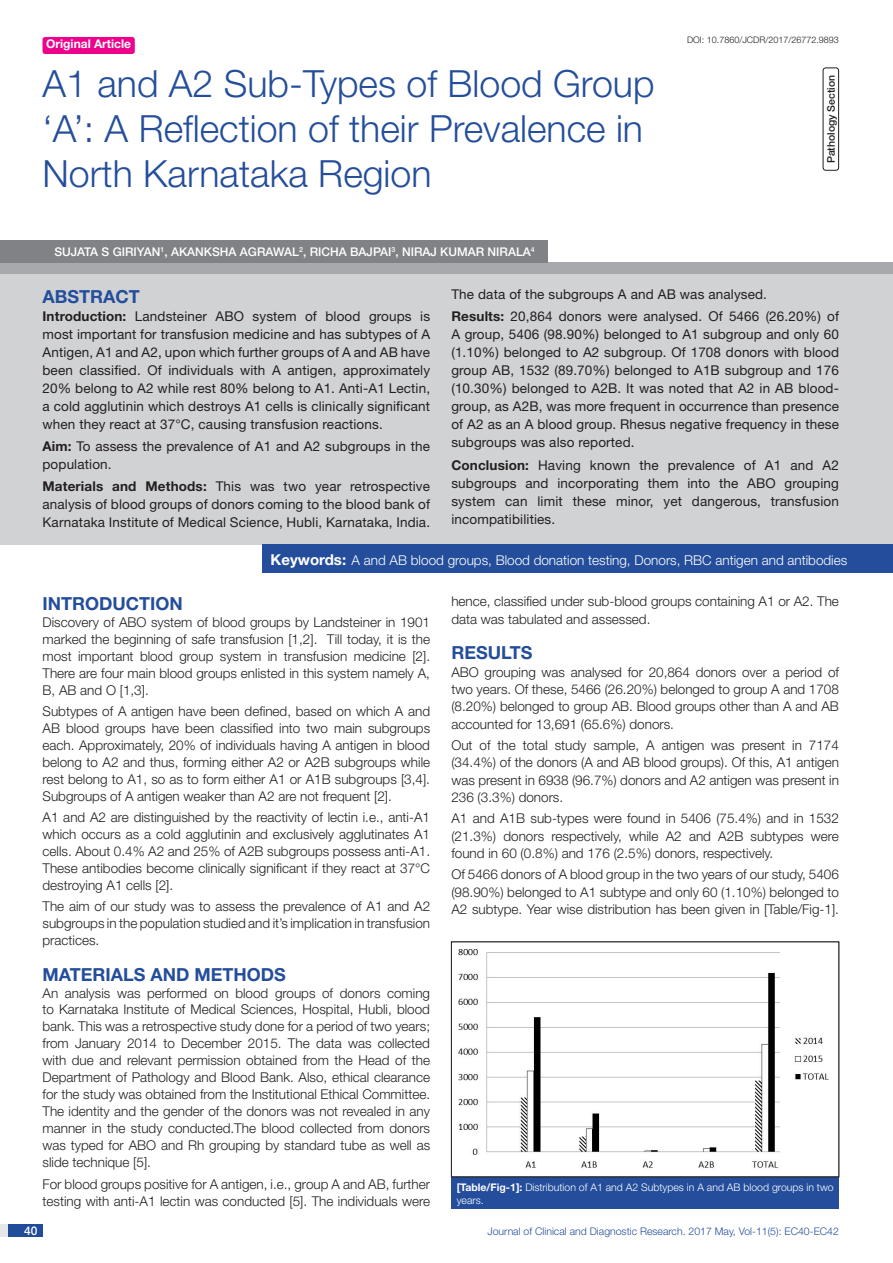
<style>
.page{position:relative;width:893px;height:1263px;background:#fff}
.page>*{position:absolute;margin:0;border:0;box-sizing:border-box;transform-origin:0 0}
.t1{font:300 37.5px/45px "Helvetica Neue";color:#244e9b}
.Heading{font:700 18px "Helvetica Neue";color:#244e9b}
.Abstract_head{font:700 18px "Helvetica Neue";color:#244e9b}
.Body_text{font:300 13.5px/17px "Helvetica Neue";color:#231f20;text-align:justify}
.Abstract_Text{font:13.5px/18px "Helvetica Neue";letter-spacing:.01em;color:#231f20;text-align:justify}
.Key_words{font:300 13.5px "Helvetica Neue";color:#fff}
.Author{font:500 12px "Helvetica Neue";color:#fff}
.t2{font:700 12px "Helvetica Neue";color:#fff}
.TABLE_FIG{font:300 10.5px/12.6px "Helvetica Neue";color:#fff}
.t3{font:300 10.5px "Helvetica Neue";color:#244e9b}
.section{font:500 10.5px "Helvetica Neue";color:#231f20}
.DOI{font:300 9px "Helvetica Neue";color:#231f20}
.s1{font-weight:700}
.s2{font-weight:700;font-size:15px}
</style>
<div class="page">
<div style="left:0;top:1224px;width:43px;height:13px;background:#e6e7e9"></div>
<div style="left:8px;top:1224px;width:35px;height:13px;background:#214c99"></div>
<div style="left:43px;top:37px;width:92px;height:17px;background:#ed028c;border-radius:3px"></div>
<div style="left:823px;top:68px;width:16px;height:103px;border:1px solid #231f20;border-radius:3px"></div>
<div style="left:0;top:263px;width:893px;height:12px;background:#a8a9ad"></div>
<div style="left:0;top:240px;width:548px;height:23px;background:#808285"></div>
<div style="left:0;top:274px;width:893px;height:271px;background:#d1d2d4"></div>
<div style="left:262px;top:545px;width:631px;height:28px;background:#244e9b"></div>
<div style="left:451px;top:1177px;width:388px;height:32px;background:#244e9b"></div>
<img style="left:458px;top:949px;width:371px;height:219px">
<div style="left:451px;top:941px;width:388px;height:236px;border:1px solid #231f20"></div>
<p class="t2" style="left:46px;top:37px;width:87px">Original Article</p>
<p class="t1" style="left:43px;top:60px;width:614px">A1 and A2 Sub-Types of Blood Group ‘A’: A Reflection of their Prevalence in<br>North Karnataka Region</p>
<p class="Author" style="left:54px;top:244px;width:482px">SUJATA S GIRIYAN<sup>1</sup>, AKANKSHA AG RAWAL<sup>2</sup>, RICHA BAJPAI<sup>3</sup>, NIRAJ KUMAR NIRALA<sup>4</sup></p>
<p class="DOI" style="left:687px;top:35px;width:153px">DOI: 10.7860/JCDR/2017/26772.9893</p>
<p class="section" style="left:825px;top:163px;width:90px;rotate:-90deg">PATHOLOGY SECTION</p>
<p class="Abstract_head" style="left:43px;top:285px;width:99px">ABSTRACT</p>
<p class="Abstract_Text" style="left:43px;top:307px;width:389px"><span class="s1">Introduction:</span> Landsteiner ABO system of blood groups is most important for transfusion medicine and has subtypes of A Antigen, A1 and A2, upon which further groups of A and AB have been classified. Of individuals with A antigen, approximately 20% belong to A2 while rest 80% belong to A1. Anti-A1 Lectin, a cold agglutinin which destroys A1 cells is clinically significant when they react at 37°C, causing transfusion reactions.</p>
<p class="Abstract_Text" style="left:43px;top:437px;width:389px"><span class="s1">Aim:</span> To assess the prevalence of A1 and A2 subgroups in the population.</p>
<p class="Abstract_Text" style="left:43px;top:477px;width:389px"><span class="s1">Materials and Methods:</span> This was two year retrospective analysis of blood groups of donors coming to the blood bank of Karnataka Institute of Medical Science, Hubli, Karnataka, India.</p>
<p class="Abstract_Text" style="left:451px;top:285px;width:317px">The data of the subgroups A and AB was analysed.</p>
<p class="Abstract_Text" style="left:451px;top:307px;width:389px"><span class="s1">Results:</span> 20,864 donors were analysed. Of 5466 (26.20%) of A group, 5406 (98.90%) belonged to A1 subgroup and only 60 (1.10%) belonged to A2 subgroup. Of 1708 donors with blood group AB, 1532 (89.70%) belonged to A1B subgroup and 176 (10.30%) belonged to A2B. It was noted that A2 in AB blood&shy;group, as A2B, was more frequent in occurrence than presence of A2 as an A blood group. Rhesus negative frequency in these subgroups was also reported.</p>
<p class="Abstract_Text" style="left:451px;top:456px;width:389px"><span class="s1">Conclusion:</span> Having known the prevalence of A1 and A2 subgroups and incorporating them into the ABO grouping system can limit these minor, yet dangerous, transfusion incompatibilities.</p>
<p class="Key_words" style="left:271px;top:551px;width:578px"><span class="s2">Keywords:</span> A and AB blood groups, Blood donation testing, Donors, RBC antigen and antibodies</p>
<p class="Heading" style="left:43px;top:592px;width:142px">INTRODUCTION</p>
<p class="Body_text" style="left:43px;top:614px;width:389px">Discovery of ABO system of blood groups by Landsteiner in 1901 marked the beginning of safe transfusion [1,2]. Till today, it is the most important blood group system in transfusion medicine [2].<br>There are four main blood groups enlisted in this system namely A, B, AB and O [1,3].</p>
<p class="Body_text" style="left:43px;top:703px;width:389px">Subtypes of A antigen have been defined, based on which A and AB blood groups have been classified into two main subgroups each. Approximately, 20% of individuals having A antigen in blood belong to A2 and thus, forming either A2 or A2B subgroups while rest belong to A1, so as to form either A1 or A1B subgroups [3,4].<br>Subgroups of A antigen weaker than A2 are not frequent [2].</p>
<p class="Body_text" style="left:43px;top:809px;width:389px">A1 and A2 are distinguished by the reactivity of lectin i.e., anti-A1 which occurs as a cold agglutinin and exclusively agglutinates A1 cells. About 0.4% A2 and 25% of A2B subgroups possess anti-A1.<br>These antibodies become clinically significant if they react at 37°C destroying A1 cells [2].</p>
<p class="Body_text" style="left:43px;top:898px;width:389px">The aim of our study was to assess the prevalence of A1 and A2 subgroups in the population studied and it’s implication in transfusion practices.</p>
<p class="Heading" style="left:43px;top:963px;width:245px">MATERIALS AND METHODS</p>
<p class="Body_text" style="left:43px;top:984px;width:389px">An analysis was performed on blood groups of donors coming to Karnataka Institute of Medical Sciences, Hospital, Hubli, blood bank. This was a retrospective study done for a period of two years; from January 2014 to December 2015. The data was collected with due and relevant permission obtained from the Head of the Department of Pathology and Blood Bank. Also, ethical clearance for the study was obtained from the Institutional Ethical Committee.<br>The identity and the gender of the donors was not revealed in any manner in the study conducted.The blood collected from donors was typed for ABO and Rh grouping by standard tube as well as slide technique [5].</p>
<p class="Body_text" style="left:43px;top:1175px;width:389px">For blood groups positive for A antigen, i.e., group A and AB, further testing with anti-A1 lectin was conducted [5]. The individuals were</p>
<p class="Body_text" style="left:451px;top:593px;width:389px">hence, classified under sub-blood groups containing A1 or A2. The data was tabulated and assessed.</p>
<p class="Heading" style="left:451px;top:642px;width:83px">RESULTS</p>
<p class="Body_text" style="left:451px;top:663px;width:389px">ABO grouping was analysed for 20,864 donors over a period of two years. Of these, 5466 (26.20%) belonged to group A and 1708 (8.20%) belonged to group AB. Blood groups other than A and AB accounted for 13,691 (65.6%) donors.</p>
<p class="Body_text" style="left:451px;top:736px;width:389px">Out of the total study sample, A antigen was present in 7174 (34.4%) of the donors (A and AB blood groups). Of this, A1 antigen was present in 6938 (96.7%) donors and A2 antigen was present in 236 (3.3%) donors.</p>
<p class="Body_text" style="left:451px;top:809px;width:389px">A1 and A1B sub-types were found in 5406 (75.4%) and in 1532 (21.3%) donors respectively, while A2 and A2B subtypes were found in 60 (0.8%) and 176 (2.5%) donors, respectively.</p>
<p class="Body_text" style="left:451px;top:865px;width:389px">Of 5466 donors of A blood group in the two years of our study, 5406 (98.90%) belonged to A1 subtype and only 60 (1.10%) belonged to A2 subtype. Year wise distribution has been given in [Table/Fig-1].</p>
<p class="TABLE_FIG" style="left:457px;top:1181px;width:378px"><span class="s1">[Table/Fig-1]:</span> Distribution of A1 and A2 Subtypes in A and AB blood groups in two years.</p>
<p class="Author" style="left:24px;top:1223px;width:15px">40</p>
<p class="t3" style="left:487px;top:1225px;width:353px">Journal of Clinical and Diagnostic Research. 2017 May, Vol-11(5): EC40-EC42</p>
</div>
